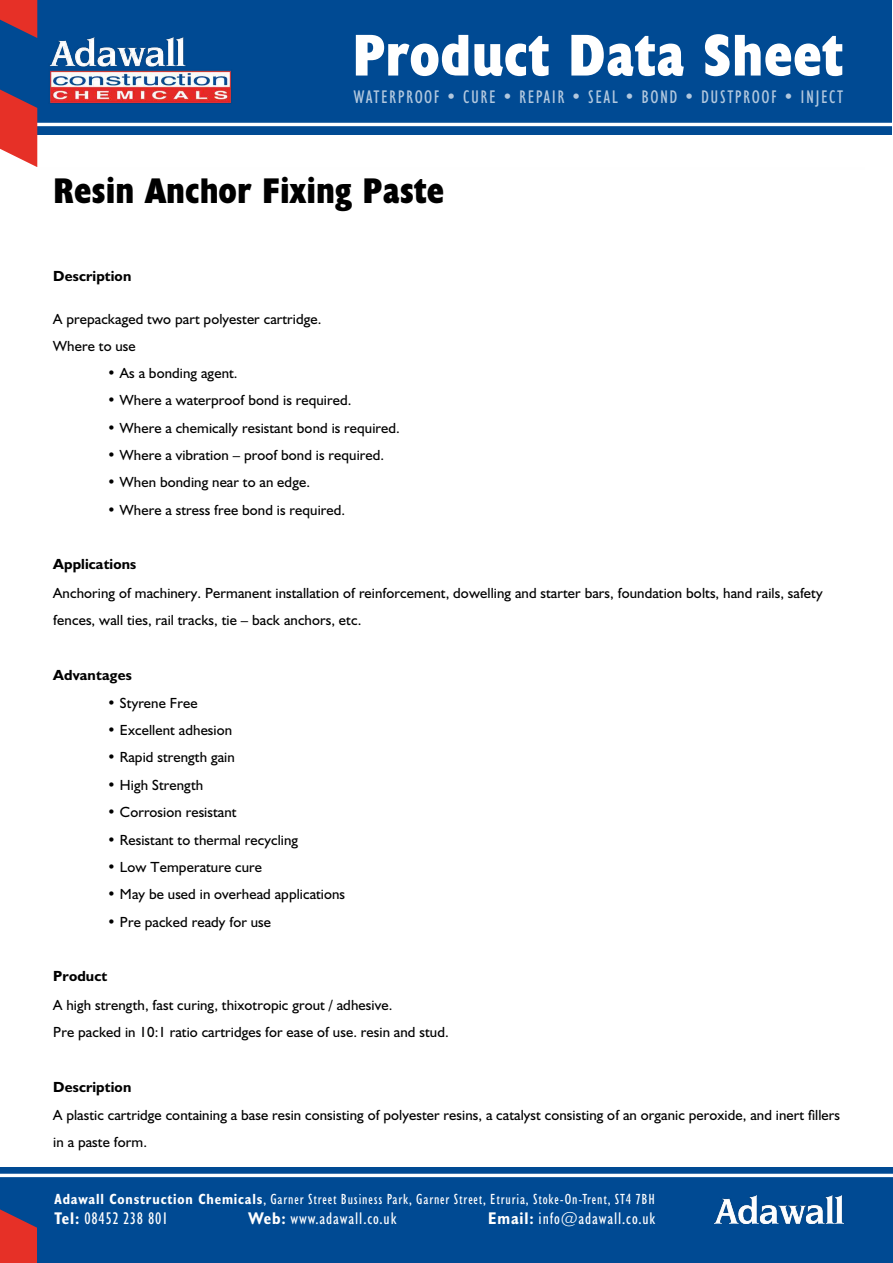
<style>
.page{position:relative;width:893px;height:1263px;background:#fff}
.page>*{position:absolute;margin:0;border:0;box-sizing:border-box;transform-origin:0 0}
.t1{font:700 condensed 59.55px "Humanist 521 BT Xtra";letter-spacing:.01em;color:#fff}
.t2{font:700 condensed 36px "Humanist 521 BT Xtra";color:#000}
.t3{font:condensed 18.45px "Humanist 521 BT";letter-spacing:.08em;color:#fff}
.t4{font:condensed 16.95px "Humanist 521 BT";letter-spacing:.05em;color:#fff}
.t5{font:condensed 14.85px "Humanist 521 BT";letter-spacing:.055em;color:#fff}
.t6{font:14.7px/27.3px "Humanist 521 BT";letter-spacing:.005em;color:#000}
.t7{font:700 14.7px "Humanist 521 BT";letter-spacing:.01em;color:#000}
.s1{font-weight:700}
</style>
<div class="page">
<div style="left:0;top:0;width:892px;height:167px;background:#004a93"></div>
<div style="left:0;top:135px;width:893px;height:101px;background:#fff"></div>
<img style="left:49px;top:37px;width:183px;height:67px">
<hr style="left:0;top:123px;width:893px;height:3px;background:#fff">
<svg style="left:0;top:89px;width:37px;height:78px"></svg>
<svg style="left:0;top:0;width:37px;height:38px"></svg>
<div style="left:0;top:1167px;width:893px;height:96px;background:#004a93"></div>
<hr style="left:0;top:1174px;width:893px;height:3px;background:#fff">
<svg style="left:0;top:1209px;width:37px;height:54px"></svg>
<img style="left:714px;top:1196px;width:129px;height:27px">
<h1 class="t1" style="left:352px;top:18px;width:492px">Product Data Sheet</h1>
<p class="t3" style="left:354px;top:86px;width:491px">WATERPROOF • CURE • REPAIR • SEAL • BOND • DUSTPROOF • INJECT</p>
<h2 class="t2" style="left:53px;top:169px;width:392px">Resin Anchor Fixing Paste</h2>
<p class="t7" style="left:53px;top:267px;width:80px">Description</p>
<p class="t6" style="left:53px;top:305px;width:270px">A prepackaged two part polyester cartridge.<br>Where to use</p>
<p class="t6" style="left:107px;top:359px;width:132px">• As a bonding agent.</p>
<p class="t6" style="left:107px;top:386px;width:246px">• Where a waterproof bond is required.</p>
<p class="t6" style="left:107px;top:414px;width:294px">• Where a chemically resistant bond is required.</p>
<p class="t6" style="left:107px;top:441px;width:278px">• Where a vibration – proof bond is required.</p>
<p class="t6" style="left:107px;top:468px;width:204px">• When bonding near to an edge.</p>
<p class="t6" style="left:107px;top:496px;width:240px">• Where a stress free bond is required.</p>
<p class="t7" style="left:53px;top:555px;width:85px">Applications</p>
<p class="t6" style="left:53px;top:579px;width:771px">Anchoring of machinery. Permanent installation of reinforcement, dowelling and starter bars, foundation bolts, hand rails, safety fences, wall ties, rail tracks, tie – back anchors, etc.</p>
<p class="t7" style="left:53px;top:665px;width:80px">Advantages</p>
<p class="t6" style="left:107px;top:689px;width:92px">• Styrene Free</p>
<p class="t6" style="left:107px;top:716px;width:126px">• Excellent adhesion</p>
<p class="t6" style="left:107px;top:743px;width:129px">• Rapid strength gain</p>
<p class="t6" style="left:107px;top:771px;width:97px">• High Strength</p>
<p class="t6" style="left:107px;top:798px;width:131px">• Corrosion resistant</p>
<p class="t6" style="left:107px;top:826px;width:192px">• Resistant to thermal recycling</p>
<p class="t6" style="left:107px;top:853px;width:156px">• Low Temperature cure</p>
<p class="t6" style="left:107px;top:880px;width:239px">• May be used in overhead applications</p>
<p class="t6" style="left:107px;top:908px;width:165px">• Pre packed ready for use</p>
<p class="t7" style="left:53px;top:967px;width:56px">Product</p>
<p class="t6" style="left:53px;top:990px;width:397px">A high strength, fast curing, thixotropic grout / adhesive.<br>Pre packed in 10:1 ratio cartridges for ease of use. resin and stud.</p>
<p class="t7" style="left:53px;top:1077px;width:80px">Description</p>
<p class="t6" style="left:53px;top:1101px;width:788px">A plastic cartridge containing a base resin consisting of polyester resins, a catalyst consisting of an organic peroxide, and inert fillers in a paste form.</p>
<p class="t5" style="left:55px;top:1190px;width:602px"><span class="s1">Adawall Construction Chemicals</span>, Garner Street Business Park, Garner Street, Etruria, Stoke-On-Trent, ST4 7BH</p>
<p class="t4" style="left:55px;top:1209px;width:114px"><span class="s1">Tel:</span> 08452 238 801</p>
<p class="t4" style="left:249px;top:1209px;width:149px"><span class="s1">Web:</span> www.adawall.co.uk</p>
<p class="t4" style="left:488px;top:1209px;width:169px"><span class="s1">Email:</span> info@adawall.co.uk</p>
</div>
